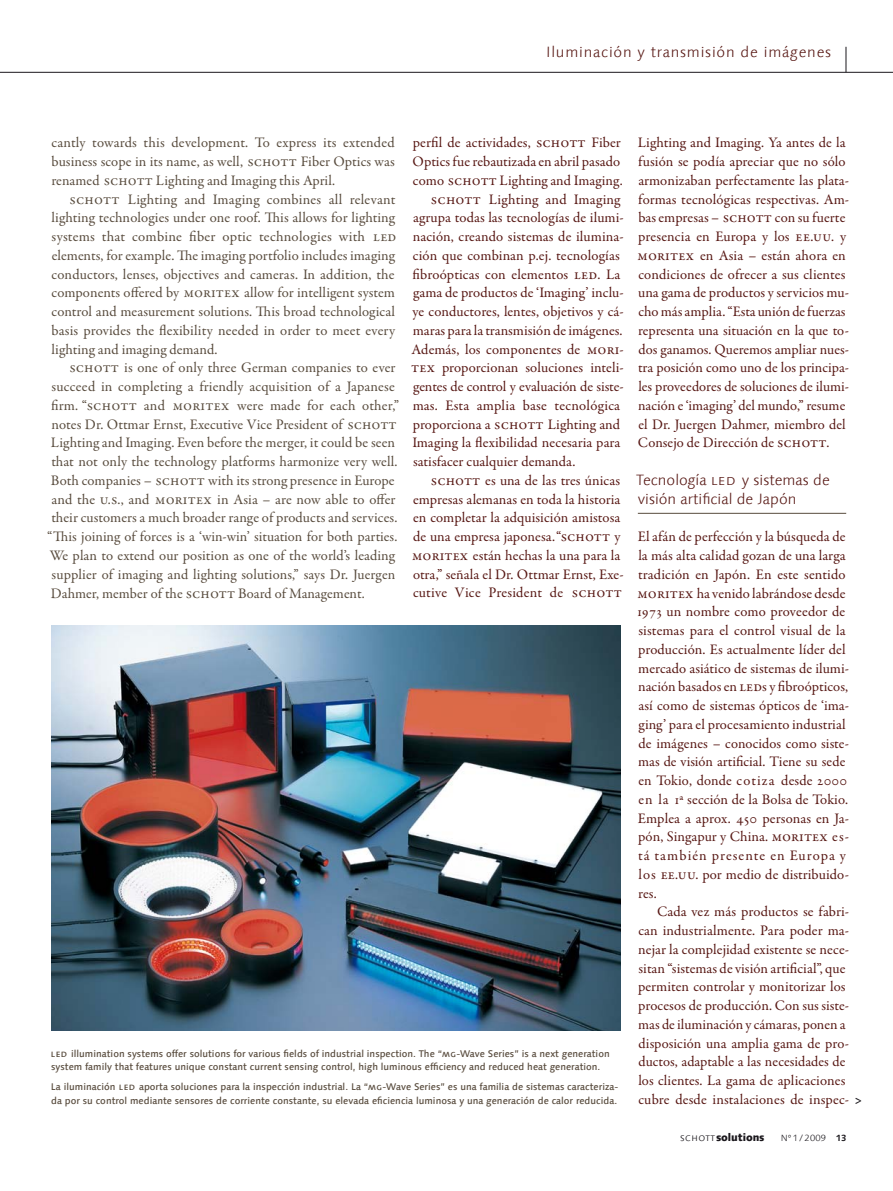
<style>
.page{position:relative;width:893px;height:1191px;background:#fff}
.page>*{position:absolute;margin:0;border:0;box-sizing:border-box;transform-origin:0 0}
.t1{font:300 15px/18.8px "Linotype Syntax Com";color:#571713}
.t2{font:300 15px "Linotype Syntax Com";letter-spacing:.05em;color:#571713}
.t3{font:14.7px/18.8px "Garamond Premr Pro";letter-spacing:.005em;color:#571713}
.t4{font:14.7px/18.8px "Garamond Premr Pro";letter-spacing:.005em;color:#584b3d}
.t5{font:12px "Linotype Syntax Com";color:#1a171c}
.t6{font:800 10.5px "Linotype Syntax Com";letter-spacing:-.01em;color:#1a171c}
.t7{font:500 9.75px/13.5px "Linotype Syntax Com";color:#584b3d}
.t8{font:300 9px "Linotype Syntax Com";letter-spacing:.025em;color:#1a171c}
.s1{font-size:9.3px}
.s2{font-weight:300}
.s3{font-weight:700}
</style>
<div class="page">
<img style="left:51px;top:625px;width:570px;height:405px">
<svg style="left:846px;top:47px;width:1px;height:25px"></svg>
<hr style="left:0;top:72px;width:893px;height:1px;background:#1a171c">
<hr style="left:638px;top:513px;width:208px;height:1px;background:#584b3d">
<p class="t2" style="left:546px;top:43px;width:287px">Iluminación y transmisión de imágenes</p>
<p class="t4" style="left:51px;top:134px;width:345px;text-align:justify">cantly towards this development. To express its extended business scope in its name, as well, schott Fiber Optics was renamed schott Lighting and Imaging this April.</p>
<p class="t4" style="left:51px;top:190px;width:347px;text-indent:18px">schott Lighting and Imaging combines all relevant lighting technologies under one roof. This allows for lighting systems that combine fiber optic technologies with led elements, for example. The imaging portfolio includes imaging conductors, lenses, objectives and cameras. In addition, the components offered by moritex allow for intelligent system control and measurement solutions. This broad technological basis provides the flexibility needed in order to meet every lighting and imaging demand.</p>
<p class="t4" style="left:47px;top:359px;width:353px;text-indent:22px">schott is one of only three German companies to ever succeed in completing a friendly acquisition of a Japanese firm. “schott and moritex were made for each other,” notes Dr. Ottmar Ernst, Executive Vice President of schott Lighting and Imaging. Even before the merger, it could be seen that not only the technology platforms harmonize very well.<br>Both companies – schott with its strong presence in Europe and the u.s., and moritex in Asia – are now able to offer their customers a much broader range of products and services. “This joining of forces is a ‘win-win’ situation for both parties.<br>We plan to extend our position as one of the world’s leading supplier of imaging and lighting solutions,” says Dr. Juergen Dahmer, member of the schott Board of Management.</p>
<p class="t3" style="left:413px;top:134px;width:210px">perfil de actividades, schott Fiber</p>
<p class="t3" style="left:413px;top:152px;width:209px">Optics fue rebautizada en abril pasado</p>
<p class="t3" style="left:413px;top:171px;width:211px">como schott Lighting and Imaging.</p>
<p class="t3" style="left:431px;top:190px;width:191px">schott Lighting and Imaging</p>
<p class="t3" style="left:413px;top:209px;width:212px">agrupa todas las tecnologías de ilumi-</p>
<p class="t3" style="left:413px;top:227px;width:212px">nación, creando sistemas de ilumina-</p>
<p class="t3" style="left:413px;top:246px;width:208px">ción que combinan p.ej. tecnologías</p>
<p class="t3" style="left:412px;top:265px;width:209px">fibroópticas con elementos led. La</p>
<p class="t3" style="left:413px;top:284px;width:212px">gama de productos de ‘Imaging’ inclu-</p>
<p class="t3" style="left:412px;top:302px;width:213px">ye conductores, lentes, objetivos y cá-</p>
<p class="t3" style="left:413px;top:321px;width:211px">maras para la transmisión de imágenes.</p>
<p class="t3" style="left:411px;top:340px;width:214px">Además, los componentes de mori-</p>
<p class="t3" style="left:411px;top:359px;width:214px">tex proporcionan soluciones inteli-</p>
<p class="t3" style="left:413px;top:377px;width:212px">gentes de control y evaluación de siste-</p>
<p class="t3" style="left:413px;top:396px;width:209px">mas. Esta amplia base tecnológica</p>
<p class="t3" style="left:413px;top:415px;width:209px">proporciona a schott Lighting and</p>
<p class="t3" style="left:412px;top:434px;width:209px">Imaging la flexibilidad necesaria para</p>
<p class="t3" style="left:413px;top:452px;width:164px">satisfacer cualquier demanda.</p>
<p class="t3" style="left:431px;top:471px;width:191px">schott es una de las tres únicas</p>
<p class="t3" style="left:413px;top:490px;width:209px">empresas alemanas en toda la historia</p>
<p class="t3" style="left:413px;top:509px;width:209px">en completar la adquisición amistosa</p>
<p class="t3" style="left:413px;top:527px;width:209px">de una empresa japonesa. “schott y</p>
<p class="t3" style="left:412px;top:546px;width:210px">moritex están hechas la una para la</p>
<p class="t3" style="left:413px;top:565px;width:212px">otra,” señala el Dr. Ottmar Ernst, Exe-</p>
<p class="t3" style="left:413px;top:584px;width:211px">cutive Vice President de schott</p>
<p class="t7" style="left:51px;top:1046px;width:560px">led illumination systems offer solutions for various fields of industrial inspection. The “<span class="s1">mg</span>-Wave Series” is a next generation system family that features unique constant current sensing control, high luminous efficiency and reduced heat generation.</p>
<p class="t7" style="left:51px;top:1080px;width:569px">La iluminación led aporta soluciones para la inspección industrial. La “<span class="s1">mg</span>-Wave Series” es una familia de sistemas caracteriza&shy;da por su control mediante sensores de corriente constante, su elevada eficiencia luminosa y una generación de calor reducida.</p>
<p class="t3" style="left:638px;top:134px;width:213px">Lighting and Imaging. Ya antes de la fusión se podía apreciar que no sólo armonizaban perfectamente las plata&shy;formas tecnológicas respectivas. Am&shy;bas empresas – schott con su fuerte presencia en Europa y los ee.uu. y moritex en Asia – están ahora en condiciones de ofrecer a sus clientes una gama de productos y servicios mu&shy;cho más amplia. “Esta unión de fuerzas representa una situación en la que to&shy;dos ganamos. Queremos ampliar nues&shy;tra posición como uno de los principa&shy;les proveedores de soluciones de ilumi&shy;nación e ‘imaging’ del mundo,” resume el Dr. Juergen Dahmer, miembro del Consejo de Dirección de schott.</p>
<p class="t1" style="left:636px;top:470px;width:195px">Tecnología led y sistemas de visión artificial de Japón</p>
<p class="t3" style="left:637px;top:527px;width:214px">El afán de perfección y la búsqueda de la más alta calidad gozan de una larga tradición en Japón. En este sentido moritex ha venido labrándose desde 1973 un nombre como proveedor de sistemas para el control visual de la producción. Es actualmente líder del mercado asiático de sistemas de ilumi&shy;nación basados en leds y fibroópticos, así como de sistemas ópticos de ‘ima&shy;ging’ para el procesamiento industrial de imágenes – conocidos como siste&shy;mas de visión artificial. Tiene su sede en Tokio, donde cotiza desde 2000 en la 1ª sección de la Bolsa de Tokio.<br>Emplea a aprox. 450 personas en Ja&shy;pón, Singapur y China. moritex es&shy;tá también presente en Europa y los ee.uu. por medio de distribuido&shy;res.</p>
<p class="t3" style="left:638px;top:902px;width:212px;text-indent:19px">Cada vez más productos se fabri&shy;can industrialmente. Para poder ma&shy;nejar la complejidad existente se nece&shy;sitan “sistemas de visión artificial”, que permiten controlar y monitorizar los procesos de producción. Con sus siste&shy;mas de iluminación y cámaras, ponen a disposición una amplia gama de pro&shy;ductos, adaptable a las necesidades de los clientes. La gama de aplicaciones cubre desde instalaciones de inspec-</p>
<p class="t5" style="left:855px;top:1092px;width:9px">&gt;</p>
<p class="t6" style="left:680px;top:1131px;width:86px"><span class="s2">schott</span>solutions</p>
<p class="t8" style="left:781px;top:1133px;width:67px">Nº 1 / 2009 <span class="s3">13</span></p>
</div>
